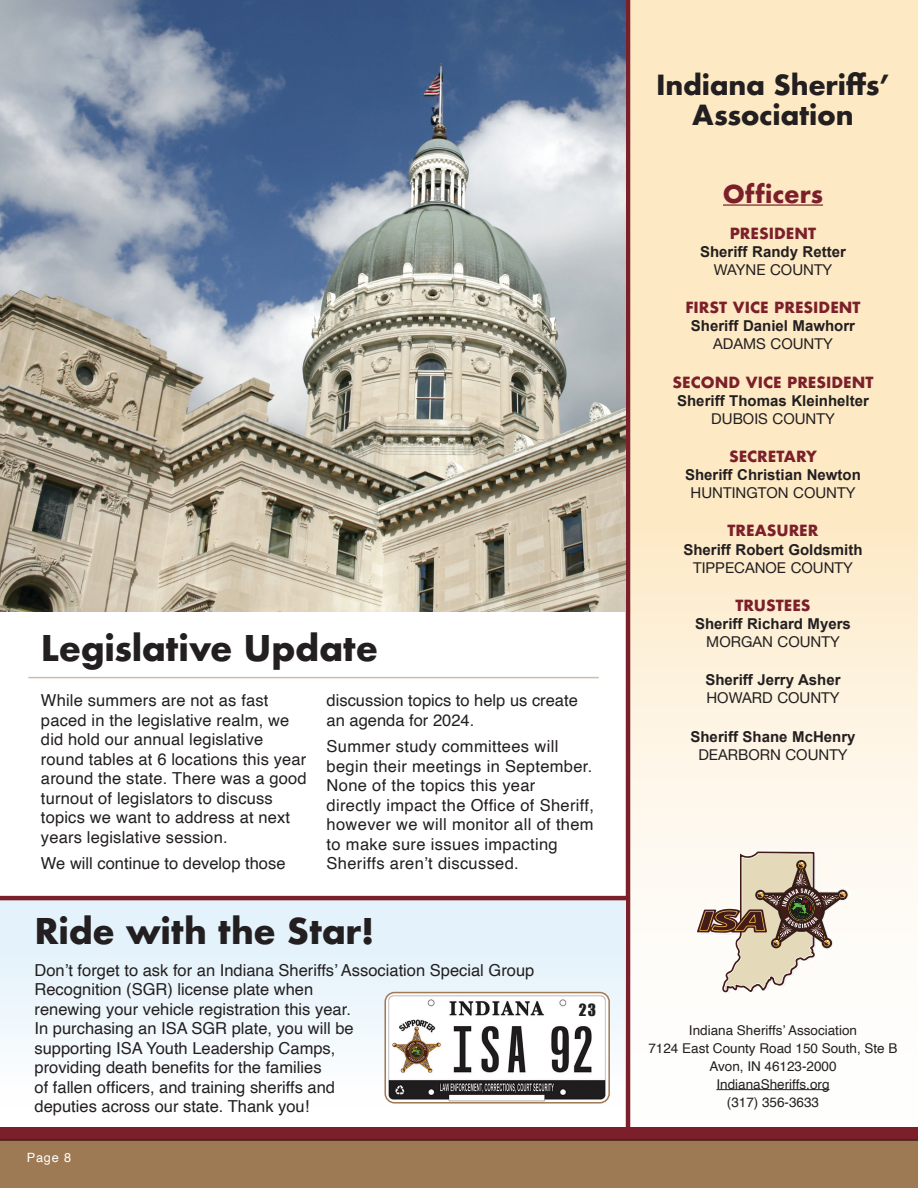
<style>
.page{position:relative;width:918px;height:1188px;background:#fff}
.page>*{position:absolute;margin:0;border:0;box-sizing:border-box;transform-origin:0 0}
.t1{font:700 34.5px "Futura";letter-spacing:-.01em;color:#231f20}
.t2{font:700 27px/30px "Futura";letter-spacing:-.01em;color:#231f20;text-align:center}
.t3{font:700 24px "Futura";color:#7b202a}
.t4{font:16.5px/19.5px "Helvetica";letter-spacing:.01em;color:#231f20}
.t5{font:15.45px "Impact";color:#201d1e}
.t6{font:700 15px/18px "Arial";color:#231f20;text-align:center}
.t7{font:13.5px "Helvetica";color:#231f20}
.t8{font:12.75px "Helvetica";color:#fff}
.s1{font-family:"Futura";color:#7b202a}
.s2{font-family:"Helvetica Neue LT Std";font-weight:400}
</style>
<div class="page">
<div style="left:0;top:1127px;width:918px;height:13px;background:#7b202a"></div>
<div style="left:0;top:1141px;width:918px;height:47px;background:#9d7a54"></div>
<hr style="left:0;top:1139px;width:918px;height:2px;background:#421c19">
<svg style="left:630px;top:0;width:288px;height:1127px;fill:#fde9c5"></svg>
<hr style="left:723px;top:204px;width:100px;height:2px;background:#7b202a">
<hr style="left:716px;top:1089px;width:114px;height:1px;background:#231f20">
<hr style="left:626px;top:0;width:4px;height:1128px;background:#7b202a">
<svg style="left:696px;top:850px;width:154px;height:145px"></svg>
<div style="left:0;top:900px;width:626px;height:209px;background:linear-gradient(to bottom,#def0fa,#fefefe)"></div>
<hr style="left:0;top:896px;width:626px;height:4px;background:#7b202a">
<img style="left:385px;top:993px;width:224px;height:110px">
<div style="left:384px;top:992px;width:226px;height:112px;border:2px solid #a27a56;border-radius:9px"></div>
<div style="left:577px;top:1002px;width:21px;height:17px;background:#fff"></div>
<img style="left:0;top:0;width:626px;height:611px">
<hr style="left:28px;top:677px;width:571px;height:1px;background:#9d7a54">
<p class="t1" style="left:41px;top:623px;width:338px">Legislative Update</p>
<p class="t4" style="left:41px;top:691px;width:267px">While summers are not as fast paced in the legislative realm, we did hold our annual legislative round tables at 6 locations this year around the state. There was a good turnout of legislators to discuss topics we want to address at next years legislative session.</p>
<p class="t4" style="left:41px;top:854px;width:246px">We will continue to develop those</p>
<p class="t4" style="left:327px;top:691px;width:253px">discussion topics to help us create an agenda for 2024.</p>
<p class="t4" style="left:327px;top:737px;width:269px">Summer study committees will begin their meetings in September.<br>None of the topics this year directly impact the Office of Sheriff, however we will monitor all of them to make sure issues impacting<br>Sheriffs aren’t discussed.</p>
<p class="t1" style="left:35px;top:907px;width:341px">Ride with the Star!</p>
<p class="t4" style="left:35px;top:961px;width:501px">Don’t forget to ask for an Indiana Sheriffs’ Association Special Group Recognition (SGR) license plate when<br>renewing your vehicle registration this year.<br>In purchasing an ISA SGR plate, you will be<br>supporting ISA Youth Leadership Camps,<br>providing death benefits for the families<br>of fallen officers, and training sheriffs and<br>deputies across our state. Thank you!</p>
<p class="t8" style="left:27px;top:1147px;width:46px">Page 8</p>
<p class="t5" style="left:579px;top:998px;width:19px">23</p>
<p class="t2" style="left:656px;top:70px;width:235px">Indiana Sheriffs’<br>Association</p>
<p class="t3" style="left:723px;top:177px;width:102px">Officers</p>
<p class="t6" style="left:700px;top:225px;width:147px"><span class="s1">PRESIDENT<br></span>Sheriff Randy Retter<br><span class="s2">WAYNE COUNTY</span></p>
<p class="t6" style="left:685px;top:299px;width:177px"><span class="s1">FIRST VICE PRESIDENT<br></span>Sheriff Daniel Mawhorr<br><span class="s2">ADAMS COUNTY</span></p>
<p class="t6" style="left:672px;top:374px;width:203px"><span class="s1">SECOND VICE PRESIDENT<br></span>Sheriff Thomas Kleinhelter<br><span class="s2">DUBOIS COUNTY</span></p>
<p class="t6" style="left:685px;top:448px;width:177px"><span class="s1">SECRETARY<br></span>Sheriff Christian Newton<br><span class="s2">HUNTINGTON COUNTY</span></p>
<p class="t6" style="left:683px;top:523px;width:181px"><span class="s1">TREASURER<br></span>Sheriff Robert Goldsmith<br><span class="s2">TIPPECANOE COUNTY</span></p>
<p class="t6" style="left:695px;top:597px;width:157px"><span class="s1">TRUSTEES<br></span>Sheriff Richard Myers<br><span class="s2">MORGAN COUNTY</span></p>
<p class="t6" style="left:705px;top:672px;width:137px;text-align:left">Sheriff Jerry Asher<br><span class="s2">HOWARD COUNTY</span></p>
<p class="t6" style="left:690px;top:728px;width:167px">Sheriff Shane McHenry<br><span class="s2">DEARBORN COUNTY</span></p>
<p class="t7" style="left:689px;top:1019px;width:170px">Indiana Sheriffs’ Association</p>
<p class="t7" style="left:648px;top:1037px;width:251px">7124 East County Road 150 South, Ste B</p>
<p class="t7" style="left:709px;top:1055px;width:129px">Avon, IN 46123-2000</p>
<p class="t7" style="left:716px;top:1073px;width:115px">IndianaSheriffs.org</p>
<p class="t7" style="left:727px;top:1091px;width:94px">(317) 356-3633</p>
</div>
